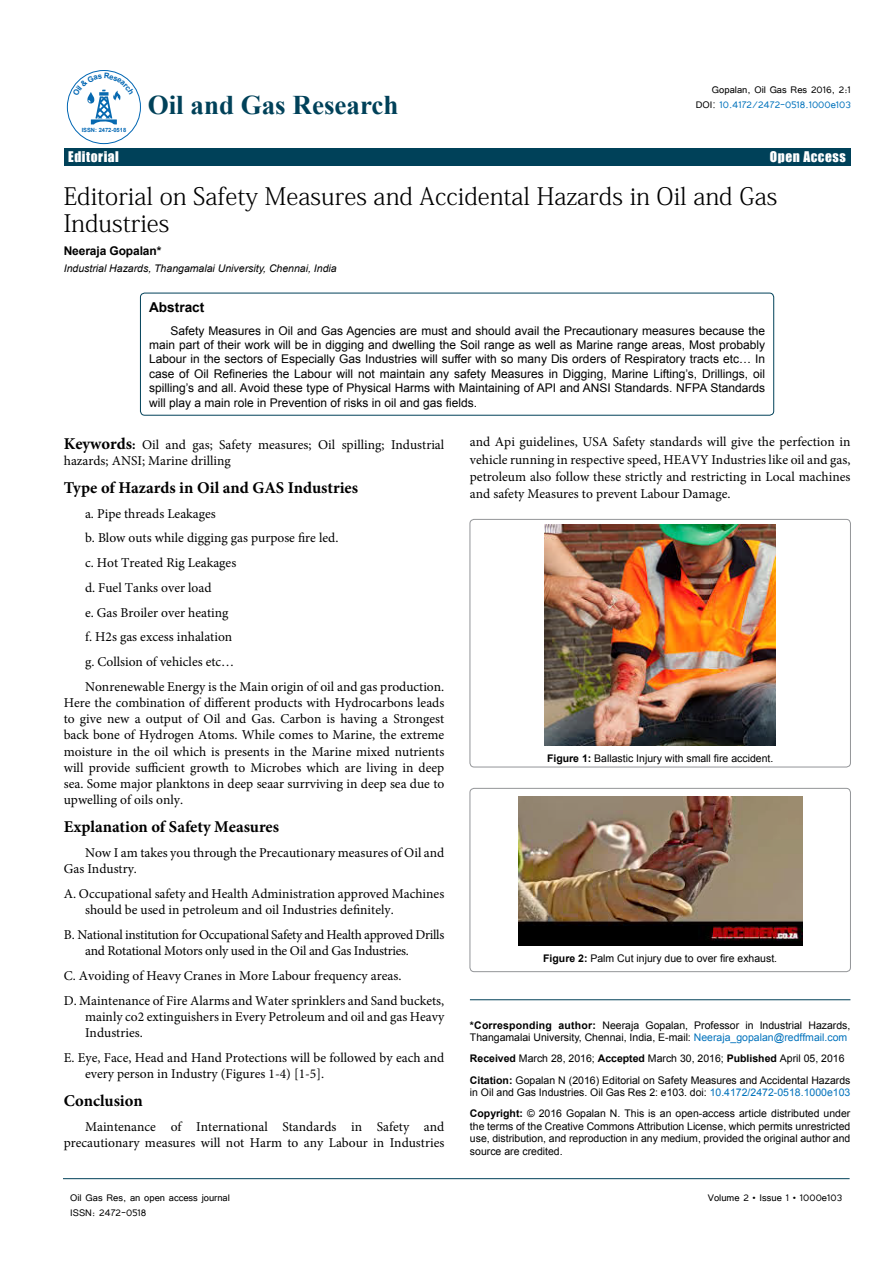
<style>
.page{position:relative;width:893px;height:1263px;background:#fff}
.page>*{position:absolute;margin:0;border:0;box-sizing:border-box;transform-origin:0 0}
.t1{font:700 27px "Times New Roman";color:#004159}
.t2{font:24px/27px "Adobe Fangsong Std";color:#000}
.t3{font:700 16.5px "Minion Pro";color:#000}
.t4{font:16.5px "Impact";letter-spacing:.04em;color:#fff}
.t5{font:700 13.65px "Arial";color:#000}
.t6{font:13.5px/16.2px "Minion Pro";color:#000}
.t7{font:13.5px/16.2px "Minion Pro";letter-spacing:-.02em;color:#000}
.t8{font:13.5px "Impact";letter-spacing:.04em;color:#fff}
.t9{font:12px/14.4px "Arial";color:#000;text-align:justify}
.t10{font:12px/14.4px "Tunga";color:#000;text-align:right}
.t11{font:700 12px "Arial";letter-spacing:-.01em;color:#000}
.t12{font:10.5px/12.6px "Arial";color:#000}
.t13{font:italic 10.5px "Arial";color:#000}
.t14{font:700 5.7px "Arial";color:#0066b3}
.s1{font-family:"Times New Roman"}
.s2{color:#0072bc}
.s3{font-weight:700;font-size:16.5px}
.s4{font-weight:700}
</style>
<div class="page">
<hr style="left:63px;top:1178px;width:787px;height:1px;background:#004159">
<div style="left:64px;top:148px;width:786px;height:17px;background:#004159"></div>
<div style="left:67px;top:70px;width:74px;height:74px;border:1px solid #0066b3;border-radius:50%"></div>
<hr style="left:470px;top:999px;width:380px;height:1px;background:#004159">
<div style="left:140px;top:293px;width:634px;height:122px;border:1px solid #004159;border-radius:4px"></div>
<div style="left:470px;top:519px;width:380px;height:248px;border:1px solid #939598;border-radius:4px"></div>
<img style="left:545px;top:524px;width:231px;height:222px">
<div style="left:470px;top:788px;width:380px;height:184px;border:1px solid #939598;border-radius:4px"></div>
<img style="left:518px;top:797px;width:284px;height:148px">
<svg style="left:73px;top:73px;width:61px;height:51px"></svg>
<p class="t14" style="left:82px;top:127px;width:46px">ISSN: 2472-0518</p>
<h1 class="t1" style="left:148px;top:86px;width:252px">Oil and Gas Research</h1>
<p class="t10" style="left:696px;top:82px;width:157px">Gopalan, Oil Gas Res 2016, 2:1<br>DOI<span class="s1">:</span> <span class="s2">10.4172/2472-0518.1000e103</span></p>
<p class="t4" style="left:753px;top:140px;width:94px">Open Access</p>
<p class="t8" style="left:68px;top:147px;width:52px">Editorial</p>
<p class="t8" style="left:770px;top:146px;width:77px">Open Access</p>
<h2 class="t2" style="left:64px;top:183px;width:715px">Editorial on Safety Measures and Accidental Hazards in Oil and Gas<br>Industries</h2>
<p class="t11" style="left:64px;top:243px;width:99px">Neeraja Gopalan*</p>
<p class="t13" style="left:64px;top:261px;width:274px">Industrial Hazards, Thangamalai University, Chennai, India</p>
<p class="t5" style="left:149px;top:298px;width:57px">Abstract</p>
<p class="t9" style="left:149px;top:323px;width:617px;text-indent:21px">Safety Measures in Oil and Gas Agencies are must and should avail the Precautionary measures because the main part of their work will be in digging and dwelling the Soil range as well as Marine range areas, Most probably Labour in the sectors of Especially Gas Industries will suffer with so many Dis orders of Respiratory tracts etc… In case of Oil Refineries the Labour will not maintain any safety Measures in Digging, Marine Lifting’s, Drillings, oil spilling’s and all. Avoid these type of Physical Harms with Maintaining of API and ANSI Standards. NFPA Standards will play a main role in Prevention of risks in oil and gas fields.</p>
<p class="t6" style="left:64px;top:436px;width:382px"><span class="s3">Keywords</span><span class="s4">:</span> Oil and gas; Safety measures; Oil spilling; Industrial hazards; ANSI; Marine drilling</p>
<p class="t3" style="left:64px;top:476px;width:296px">Type of Hazards in Oil and GAS Industries</p>
<p class="t6" style="left:85px;top:501px;width:361px;line-height:24.8px">a. Pipe threads Leakages<br>b. Blow outs while digging gas purpose fire led.<br>c. Hot Treated Rig Leakages<br>d. Fuel Tanks over load<br>e. Gas Broiler over heating<br>f. H2s gas excess inhalation<br>g. Collsion of vehicles etc…<br>Nonrenewable Energy is the Main origin of oil and gas production.</p>
<p class="t6" style="left:64px;top:694px;width:382px;text-align:justify">Here the combination of different products with Hydrocarbons leads to give new a output of Oil and Gas. Carbon is having a Strongest back bone of Hydrogen Atoms. While comes to Marine, the extreme moisture in the oil which is presents in the Marine mixed nutrients will provide sufficient growth to Microbes which are living in deep sea. Some major planktons in deep seaar surrviving in deep sea due to upwelling of oils only.</p>
<p class="t3" style="left:64px;top:815px;width:217px">Explanation of Safety Measures</p>
<p class="t6" style="left:64px;top:845px;width:382px;text-indent:21px">Now I am takes you through the Precautionary measures of Oil and<br>Gas Industry.</p>
<p class="t6" style="left:85px;top:886px;width:361px;text-indent:-21px">A. Occupational safety and Health Administration approved Machines should be used in petroleum and oil Industries definitely.</p>
<p class="t7" style="left:85px;top:926px;width:361px;text-indent:-21px">B. National institution for Occupational Safety and Health approved Drills and Rotational Motors only used in the Oil and Gas Industries.</p>
<p class="t6" style="left:64px;top:963px;width:382px;line-height:24.8px">C. Avoiding of Heavy Cranes in More Labour frequency areas.<br>D. Maintenance of Fire Alarms and Water sprinklers and Sand buckets,</p>
<p class="t6" style="left:85px;top:1008px;width:361px">mainly co2 extinguishers in Every Petroleum and oil and gas Heavy<br>Industries.</p>
<p class="t6" style="left:85px;top:1049px;width:361px;text-indent:-21px">E. Eye, Face, Head and Hand Protections will be followed by each and every person in Industry (Figures 1-4) [1-5].</p>
<p class="t3" style="left:64px;top:1089px;width:81px">Conclusion</p>
<p class="t6" style="left:64px;top:1118px;width:382px;text-align:right">Maintenance of International Standards in Safety and precautionary measures will not Harm to any Labour in Industries</p>
<p class="t6" style="left:470px;top:433px;width:382px;line-height:17.2px;text-align:justify">and Api guidelines, USA Safety standards will give the perfection in vehicle running in respective speed, HEAVY Industries like oil and gas, petroleum also follow these strictly and restricting in Local machines and safety Measures to prevent Labour Damage.</p>
<p class="t12" style="left:547px;top:752px;width:228px"><span class="s4">Figure 1:</span> Ballastic Injury with small fire accident.</p>
<p class="t12" style="left:543px;top:952px;width:235px"><span class="s4">Figure 2:</span> Palm Cut injury due to over fire exhaust.</p>
<p class="t12" style="left:470px;top:1019px;width:382px"><span class="s4">*Corresponding author:</span> Neeraja Gopalan, Professor in Industrial Hazards,<br>Thangamalai University, Chennai, India, E-mail: <span class="s2">Neeraja_gopalan@redffmail.com</span></p>
<p class="t12" style="left:470px;top:1048px;width:382px;line-height:21.1px"><span class="s4">Received</span> March 28, 2016; <span class="s4">Accepted</span> March 30, 2016; <span class="s4">Published</span> April 05, 2016<br><span class="s4">Citation:</span> Gopalan N (2016) Editorial on Safety Measures and Accidental Hazards</p>
<p class="t12" style="left:470px;top:1082px;width:382px;line-height:21.1px">in Oil and Gas Industries. Oil Gas Res 2: e103. doi: <span class="s2">10.4172/2472-0518.1000e103<br></span><span class="s4">Copyright:</span> © 2016 Gopalan N. This is an open-access article distributed under</p>
<p class="t12" style="left:470px;top:1120px;width:382px;text-align:justify">the terms of the Creative Commons Attribution License, which permits unrestricted use, distribution, and reproduction in any medium, provided the original author and source are credited.</p>
<p class="t10" style="left:70px;top:1190px;width:161px">Oil Gas Res, an open access journal</p>
<p class="t10" style="left:708px;top:1190px;width:136px">Volume 2 • Issue 1 • 1000e103</p>
<p class="t10" style="left:70px;top:1204px;width:78px">ISSN: 2472-0518</p>
</div>
